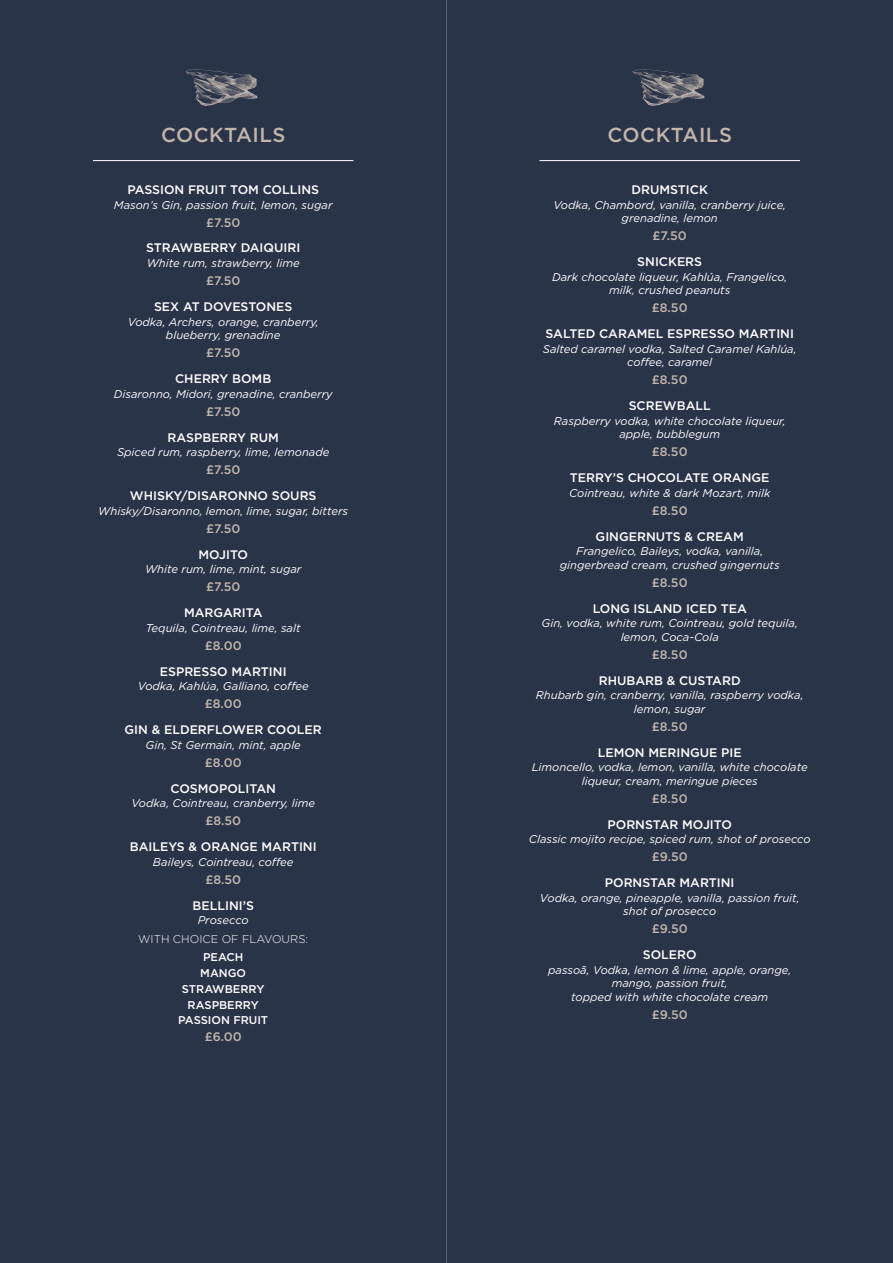
<style>
.page{position:relative;width:893px;height:1263px;background:#fff}
.page>*{position:absolute;margin:0;border:0;box-sizing:border-box;transform-origin:0 0}
.t1{font:500 20.25px "Gotham";letter-spacing:.025em;color:#c1b5ac}
.t2{font:500 12.3px "Gotham";color:#fff}
.t3{font:500 12.3px "Gotham";color:#c1b5ac}
.t4{font:italic 11.25px/13.5px "Gotham";color:#fff;text-align:center}
.t5{font:500 11.25px/15.8px "Gotham";color:#fff;text-align:center}
.t6{font:300 11.25px "Gotham";color:#fff}
</style>
<div class="page">
<div style="left:20px;top:20px;width:406px;height:1223px;background:#2a3449"></div>
<div style="left:0;top:0;width:446px;height:1263px;border:40px solid #2a3449"></div>
<div style="left:467px;top:20px;width:406px;height:1223px;background:#2a3449"></div>
<div style="left:446px;top:0;width:447px;height:1263px;border:40px solid #2a3449"></div>
<hr style="left:539px;top:160px;width:261px;height:1px;background:#fff">
<hr style="left:93px;top:160px;width:260px;height:1px;background:#fff">
<img style="left:185px;top:69px;width:73px;height:37px">
<img style="left:632px;top:69px;width:73px;height:37px">
<h1 class="t1" style="left:161px;top:122px;width:126px">COCKTAILS</h1>
<p class="t2" style="left:127px;top:182px;width:193px">PASSION FRUIT TOM COLLINS</p>
<p class="t4" style="left:114px;top:198px;width:220px">Mason’s Gin, passion fruit, lemon, sugar</p>
<p class="t3" style="left:206px;top:214px;width:36px">£7.50</p>
<p class="t2" style="left:146px;top:240px;width:156px">STRAWBERRY DAIQUIRI</p>
<p class="t4" style="left:147px;top:256px;width:155px">White rum, strawberry, lime</p>
<p class="t3" style="left:206px;top:273px;width:36px">£7.50</p>
<p class="t2" style="left:154px;top:299px;width:140px">SEX AT DOVESTONES</p>
<p class="t4" style="left:128px;top:315px;width:193px">Vodka, Archers, orange, cranberry, blueberry, grenadine</p>
<p class="t3" style="left:206px;top:345px;width:36px">£7.50</p>
<p class="t2" style="left:175px;top:371px;width:98px">CHERRY BOMB</p>
<p class="t4" style="left:114px;top:387px;width:220px">Disaronno, Midori, grenadine, cranberry</p>
<p class="t3" style="left:206px;top:403px;width:36px">£7.50</p>
<p class="t2" style="left:168px;top:429px;width:113px">RASPBERRY RUM</p>
<p class="t4" style="left:117px;top:445px;width:214px">Spiced rum, raspberry, lime, lemonade</p>
<p class="t3" style="left:206px;top:462px;width:36px">£7.50</p>
<p class="t2" style="left:130px;top:488px;width:188px">WHISKY/DISARONNO SOURS</p>
<p class="t4" style="left:98px;top:504px;width:251px">Whisky/Disaronno, lemon, lime, sugar, bitters</p>
<p class="t3" style="left:206px;top:520px;width:36px">£7.50</p>
<p class="t2" style="left:198px;top:546px;width:51px">MOJITO</p>
<p class="t4" style="left:145px;top:562px;width:158px">White rum, lime, mint, sugar</p>
<p class="t3" style="left:206px;top:579px;width:36px">£7.50</p>
<p class="t2" style="left:184px;top:605px;width:80px">MARGARITA</p>
<p class="t4" style="left:146px;top:621px;width:156px">Tequila, Cointreau, lime, salt</p>
<p class="t3" style="left:205px;top:637px;width:38px">£8.00</p>
<p class="t2" style="left:160px;top:663px;width:128px">ESPRESSO MARTINI</p>
<p class="t4" style="left:138px;top:679px;width:172px">Vodka, Kahlúa, Galliano, coffee</p>
<p class="t3" style="left:205px;top:696px;width:38px">£8.00</p>
<p class="t2" style="left:125px;top:722px;width:199px">GIN &amp; ELDERFLOWER COOLER</p>
<p class="t4" style="left:146px;top:738px;width:157px">Gin, St Germain, mint, apple</p>
<p class="t3" style="left:205px;top:754px;width:38px">£8.00</p>
<p class="t2" style="left:171px;top:780px;width:107px">COSMOPOLITAN</p>
<p class="t4" style="left:131px;top:796px;width:185px">Vodka, Cointreau, cranberry, lime</p>
<p class="t3" style="left:205px;top:813px;width:37px">£8.50</p>
<p class="t2" style="left:130px;top:839px;width:188px">BAILEYS &amp; ORANGE MARTINI</p>
<p class="t4" style="left:153px;top:855px;width:142px">Baileys, Cointreau, coffee</p>
<p class="t3" style="left:205px;top:871px;width:37px">£8.50</p>
<p class="t2" style="left:193px;top:897px;width:63px">BELLINI’S</p>
<p class="t4" style="left:198px;top:913px;width:52px">Prosecco</p>
<p class="t6" style="left:138px;top:932px;width:171px">WITH CHOICE OF FLAVOURS:</p>
<p class="t5" style="left:178px;top:949px;width:92px">PEACH<br>MANGO<br>STRAWBERRY<br>RASPBERRY<br>PASSION FRUIT</p>
<p class="t3" style="left:205px;top:1029px;width:39px">£6.00</p>
<h1 class="t1" style="left:607px;top:122px;width:126px">COCKTAILS</h1>
<p class="t2" style="left:631px;top:182px;width:78px">DRUMSTICK</p>
<p class="t4" style="left:553px;top:198px;width:234px">Vodka, Chambord, vanilla, cranberry juice, grenadine, lemon</p>
<p class="t3" style="left:653px;top:228px;width:36px">£7.50</p>
<p class="t2" style="left:637px;top:254px;width:66px">SNICKERS</p>
<p class="t4" style="left:552px;top:270px;width:237px">Dark chocolate liqueur, Kahlúa, Frangelico, milk, crushed peanuts</p>
<p class="t3" style="left:652px;top:300px;width:37px">£8.50</p>
<p class="t2" style="left:545px;top:326px;width:250px">SALTED CARAMEL ESPRESSO MARTINI</p>
<p class="t4" style="left:543px;top:342px;width:255px">Salted caramel vodka, Salted Caramel Kahlúa, coffee, caramel</p>
<p class="t3" style="left:652px;top:372px;width:37px">£8.50</p>
<p class="t2" style="left:629px;top:398px;width:84px">SCREWBALL</p>
<p class="t4" style="left:554px;top:414px;width:233px">Raspberry vodka, white chocolate liqueur, apple, bubblegum</p>
<p class="t3" style="left:652px;top:444px;width:37px">£8.50</p>
<p class="t2" style="left:570px;top:470px;width:201px">TERRY’S CHOCOLATE ORANGE</p>
<p class="t4" style="left:569px;top:486px;width:203px">Cointreau, white &amp; dark Mozart, milk</p>
<p class="t3" style="left:652px;top:502px;width:37px">£8.50</p>
<p class="t2" style="left:596px;top:528px;width:150px">GINGERNUTS &amp; CREAM</p>
<p class="t4" style="left:560px;top:544px;width:221px">Frangelico, Baileys, vodka, vanilla, gingerbread cream, crushed gingernuts</p>
<p class="t3" style="left:652px;top:574px;width:37px">£8.50</p>
<p class="t2" style="left:593px;top:600px;width:156px">LONG ISLAND ICED TEA</p>
<p class="t4" style="left:542px;top:616px;width:258px">Gin, vodka, white rum, Cointreau, gold tequila, lemon, Coca-Cola</p>
<p class="t3" style="left:652px;top:646px;width:37px">£8.50</p>
<p class="t2" style="left:599px;top:672px;width:143px">RHUBARB &amp; CUSTARD</p>
<p class="t4" style="left:536px;top:688px;width:269px">Rhubarb gin, cranberry, vanilla, raspberry vodka, lemon, sugar</p>
<p class="t3" style="left:652px;top:718px;width:37px">£8.50</p>
<p class="t2" style="left:598px;top:744px;width:145px">LEMON MERINGUE PIE</p>
<p class="t4" style="left:532px;top:760px;width:277px">Limoncello, vodka, lemon, vanilla, white chocolate liqueur, cream, meringue pieces</p>
<p class="t3" style="left:652px;top:790px;width:37px">£8.50</p>
<p class="t2" style="left:607px;top:816px;width:126px">PORNSTAR MOJITO</p>
<p class="t4" style="left:529px;top:832px;width:283px">Classic mojito recipe, spiced rum, shot of prosecco</p>
<p class="t3" style="left:652px;top:849px;width:37px">£9.50</p>
<p class="t2" style="left:605px;top:875px;width:131px">PORNSTAR MARTINI</p>
<p class="t4" style="left:540px;top:891px;width:261px">Vodka, orange, pineapple, vanilla, passion fruit, shot of prosecco</p>
<p class="t3" style="left:652px;top:921px;width:37px">£9.50</p>
<p class="t2" style="left:643px;top:947px;width:55px">SOLERO</p>
<p class="t4" style="left:548px;top:963px;width:245px">passoã, Vodka, lemon &amp; lime, apple, orange, mango, passion fruit,<br>topped with white chocolate cream</p>
<p class="t3" style="left:652px;top:1006px;width:37px">£9.50</p>
</div>
